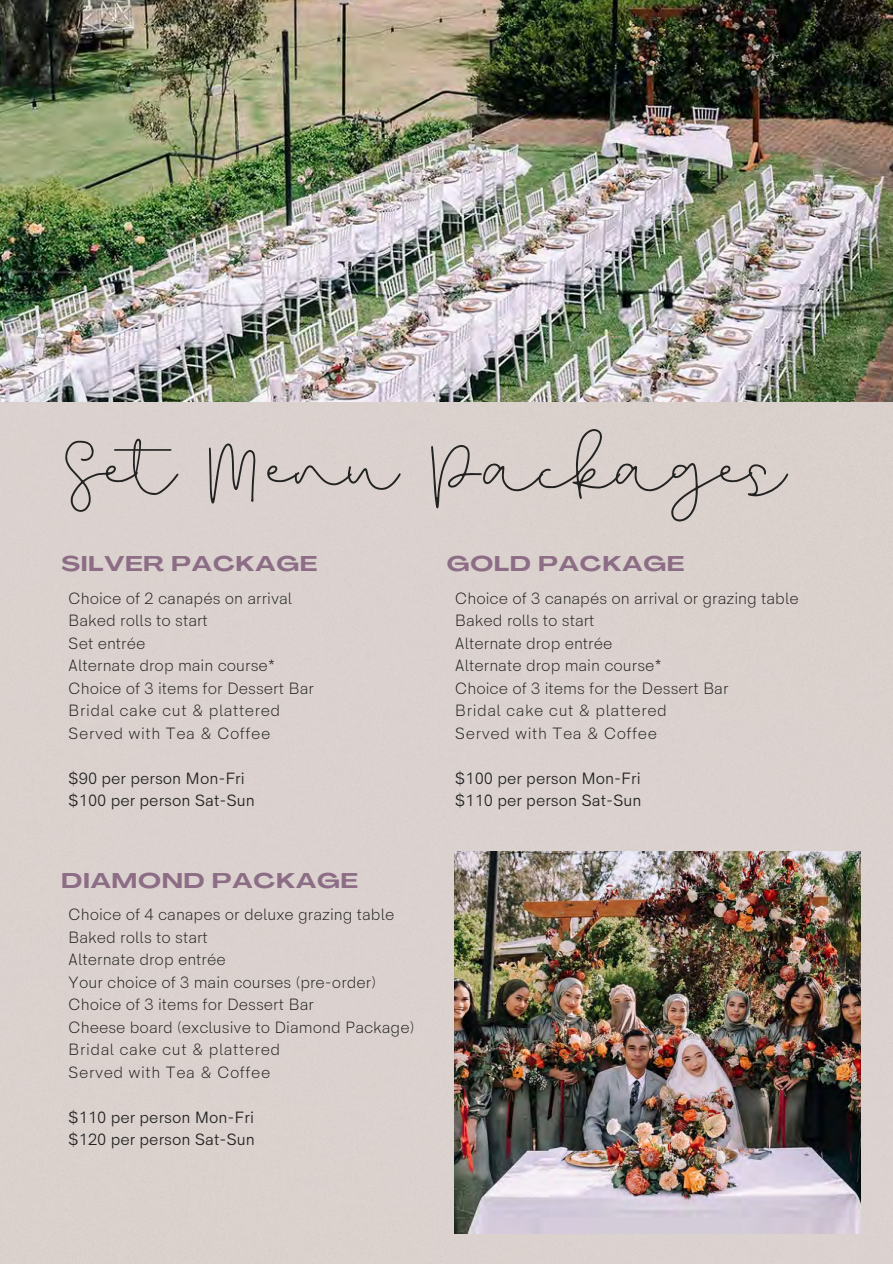
<style>
.page{position:relative;width:893px;height:1264px;background:#fff}
.page>*{position:absolute;margin:0;border:0;box-sizing:border-box;transform-origin:0 0}
.t1{font:82.5px "Beautiful";letter-spacing:-.025em;color:#222}
.t2{font:700 21px "Agrandir Grand";letter-spacing:.05em;color:#8c6d85}
.t3{font:300 16.5px "HK Sentiments";color:#222}
.t4{font:300 16.5px "HK Sentiments";letter-spacing:.03em;color:#222}
.t5{font:16.5px "HK Sentiments";color:#222}
</style>
<div class="page">
<div style="left:0;top:402px;width:892px;height:861px;background:#dbd1ce"></div>
<img style="left:454px;top:851px;width:406px;height:382px">
<img style="left:0;top:0;width:892px;height:402px">
<p class="t1" style="left:65px;top:418px;width:721px">Set Menu Packages</p>
<p class="t2" style="left:62px;top:555px;width:257px">SILVER PACKAGE</p>
<p class="t3" style="left:68px;top:588px;width:225px">Choice of 2 canapés on arrival</p>
<p class="t3" style="left:68px;top:611px;width:141px">Baked rolls to start</p>
<p class="t3" style="left:68px;top:633px;width:79px">Set entrée</p>
<p class="t3" style="left:68px;top:656px;width:209px">Alternate drop main course*</p>
<p class="t3" style="left:68px;top:678px;width:247px">Choice of 3 items for Dessert Bar</p>
<p class="t4" style="left:68px;top:701px;width:213px">Bridal cake cut &amp; plattered</p>
<p class="t4" style="left:68px;top:723px;width:204px">Served with Tea &amp; Coffee</p>
<p class="t5" style="left:68px;top:768px;width:178px">$90 per person Mon-Fri</p>
<p class="t5" style="left:68px;top:791px;width:188px">$100 per person Sat-Sun</p>
<p class="t2" style="left:62px;top:872px;width:298px">DIAMOND PACKAGE</p>
<p class="t3" style="left:68px;top:905px;width:327px">Choice of 4 canapes or deluxe grazing table</p>
<p class="t3" style="left:68px;top:927px;width:141px">Baked rolls to start</p>
<p class="t3" style="left:68px;top:950px;width:159px">Alternate drop entrée</p>
<p class="t3" style="left:68px;top:972px;width:309px">Your choice of 3 main courses (pre-order)</p>
<p class="t3" style="left:68px;top:995px;width:247px">Choice of 3 items for Dessert Bar</p>
<p class="t3" style="left:68px;top:1017px;width:347px">Cheese board (exclusive to Diamond Package)</p>
<p class="t4" style="left:68px;top:1040px;width:213px">Bridal cake cut &amp; plattered</p>
<p class="t4" style="left:68px;top:1062px;width:204px">Served with Tea &amp; Coffee</p>
<p class="t5" style="left:68px;top:1107px;width:187px">$110 per person Mon-Fri</p>
<p class="t5" style="left:68px;top:1130px;width:188px">$120 per person Sat-Sun</p>
<p class="t2" style="left:446px;top:555px;width:239px">GOLD PACKAGE</p>
<p class="t3" style="left:455px;top:588px;width:345px">Choice of 3 canapés on arrival or grazing table</p>
<p class="t3" style="left:455px;top:611px;width:141px">Baked rolls to start</p>
<p class="t3" style="left:455px;top:633px;width:159px">Alternate drop entrée</p>
<p class="t3" style="left:455px;top:656px;width:209px">Alternate drop main course*</p>
<p class="t3" style="left:455px;top:678px;width:275px">Choice of 3 items for the Dessert Bar</p>
<p class="t4" style="left:455px;top:701px;width:213px">Bridal cake cut &amp; plattered</p>
<p class="t4" style="left:455px;top:723px;width:204px">Served with Tea &amp; Coffee</p>
<p class="t5" style="left:455px;top:768px;width:187px">$100 per person Mon-Fri</p>
<p class="t5" style="left:455px;top:791px;width:188px">$110 per person Sat-Sun</p>
</div>
